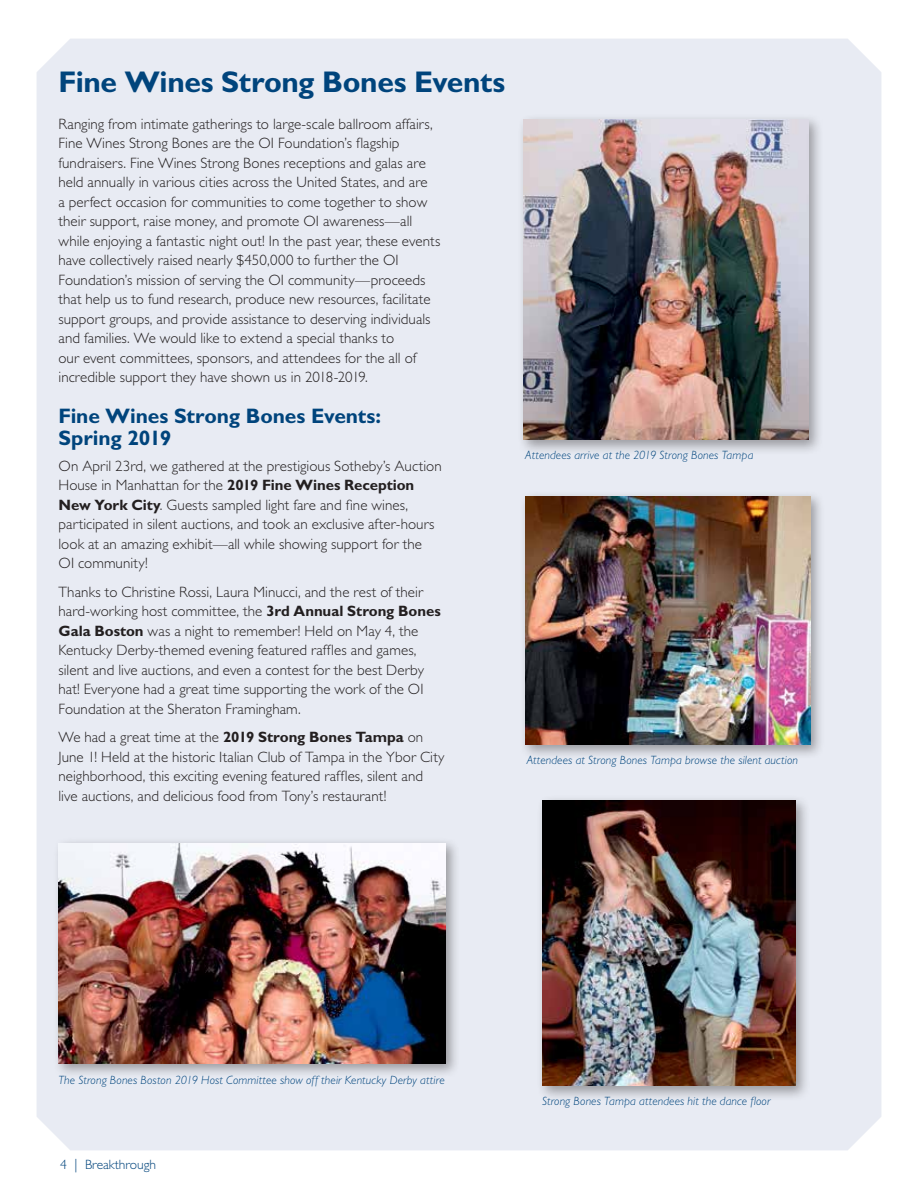
<style>
.page{position:relative;width:918px;height:1188px;background:#fff}
.page>*{position:absolute;margin:0;border:0;box-sizing:border-box;transform-origin:0 0}
.t1{font:700 30px "Gill Sans Std";letter-spacing:-.015em;color:#00447c}
.t2{font:700 21px/22.5px "Gill Sans Std";letter-spacing:-.005em;color:#00447c}
.t3{font:300 15px/19.5px "Gill Sans Std";letter-spacing:.005em;color:#231f20}
.t4{font:300 13.5px "Gill Sans Std";color:#00447c}
.t5{font:italic 300 12px "Gill Sans Std";letter-spacing:.01em;color:#00447c}
.s1{font-weight:700}
</style>
<div class="page">
<div style="left:37px;top:39px;width:844px;height:1111px;background:#e8ebf3"></div>
<div style="left:536px;top:794px;width:275px;height:307px;background:#231f20;opacity:.4"></div>
<img style="left:542px;top:800px;width:254px;height:286px">
<div style="left:53px;top:838px;width:407px;height:240px;background:#231f20;opacity:.4"></div>
<img style="left:59px;top:843px;width:387px;height:220px">
<div style="left:517px;top:113px;width:307px;height:342px;background:#231f20;opacity:.4"></div>
<img style="left:524px;top:119px;width:285px;height:321px">
<div style="left:520px;top:491px;width:305px;height:268px;background:#231f20;opacity:.4"></div>
<img style="left:525px;top:496px;width:285px;height:248px">
<h1 class="t1" style="left:58px;top:64px;width:448px">Fine Wines Strong Bones Events</h1>
<p class="t3" style="left:58px;top:114px;width:383px">Ranging from intimate gatherings to large-scale ballroom affairs, Fine Wines Strong Bones are the OI Foundation’s flagship fundraisers. Fine Wines Strong Bones receptions and galas are held annually in various cities across the United States, and are<br>a perfect occasion for communities to come together to show their support, raise money, and promote OI awareness—all while enjoying a fantastic night out! In the past year, these events have collectively raised nearly $450,000 to further the OI Foundation’s mission of serving the OI community—proceeds that help us to fund research, produce new resources, facilitate support groups, and provide assistance to deserving individuals and families. We would like to extend a special thanks to<br>our event committees, sponsors, and attendees for the all of incredible support they have shown us in 2018-2019.</p>
<h2 class="t2" style="left:58px;top:405px;width:324px">Fine Wines Strong Bones Events:<br>Spring 2019</h2>
<p class="t3" style="left:58px;top:456px;width:385px">On April 23rd, we gathered at the prestigious Sotheby’s Auction House in Manhattan for the <span class="s1">2019 Fine Wines Reception New York City</span>. Guests sampled light fare and fine wines, participated in silent auctions, and took an exclusive after-hours look at an amazing exhibit—all while showing support for the<br>OI community!</p>
<p class="t3" style="left:58px;top:582px;width:384px">Thanks to Christine Rossi, Laura Minucci, and the rest of their hard-working host committee, the <span class="s1">3rd Annual Strong Bones Gala Boston</span> was a night to remember! Held on May 4, the Kentucky Derby-themed evening featured raffles and games, silent and live auctions, and even a contest for the best Derby hat! Everyone had a great time supporting the work of the OI Foundation at the Sheraton Framingham.</p>
<p class="t3" style="left:58px;top:728px;width:388px">We had a great time at the <span class="s1">2019 Strong Bones Tampa</span> on June 1! Held at the historic Italian Club of Tampa in the Ybor City neighborhood, this exciting evening featured raffles, silent and live auctions, and delicious food from Tony’s restaurant!</p>
<p class="t5" style="left:525px;top:449px;width:230px">Attendees arrive at the 2019 Strong Bones Tampa</p>
<p class="t5" style="left:527px;top:753px;width:273px">Attendees at Strong Bones Tampa browse the silent auction</p>
<p class="t5" style="left:58px;top:1074px;width:388px">The Strong Bones Boston 2019 Host Committee show off their Kentucky Derby attire</p>
<p class="t4" style="left:60px;top:1157px;width:97px">4 | Breakthrough</p>
<p class="t5" style="left:542px;top:1095px;width:230px">Strong Bones Tampa attendees hit the dance floor</p>
</div>
